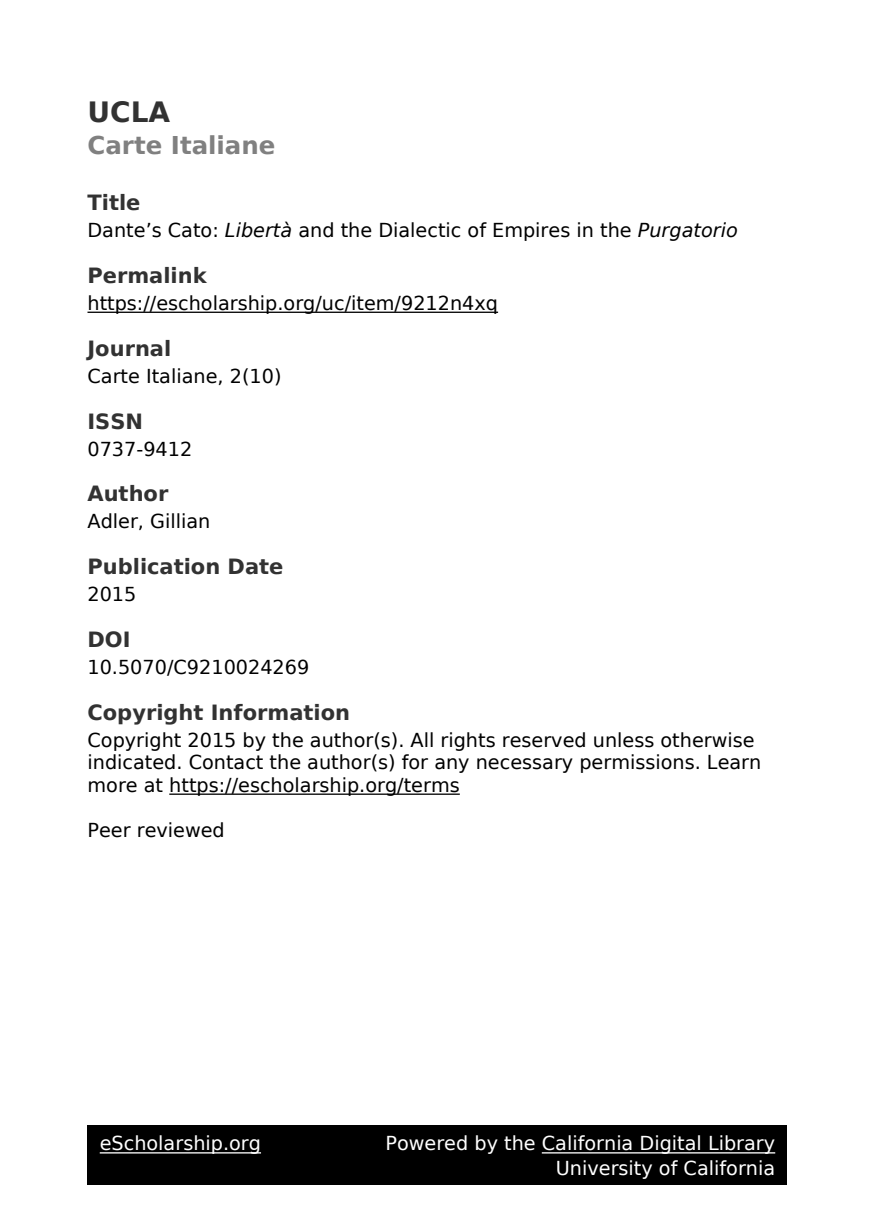
<style>
.page{position:relative;width:875px;height:1225px;background:#fff}
.page>*{position:absolute;margin:0;border:0;box-sizing:border-box;transform-origin:0 0}
.t1{font:700 28px "DejaVu Sans";color:#323232}
.t2{font:700 24.5px "DejaVu Sans";color:#808080}
.t3{font:700 21px "DejaVu Sans";color:#323232}
.t4{font:19.25px/22.4px "DejaVu Sans";color:#000}
.t5{font:19.25px/24.5px "DejaVu Sans";color:#fff;text-align:right}
.s1{font-style:italic}
</style>
<div class="page">
<hr style="left:88px;top:312px;width:410px;height:1px;background:#000">
<hr style="left:169px;top:794px;width:291px;height:1px;background:#000">
<div style="left:88px;top:1125px;width:700px;height:60px;background:#000"></div>
<hr style="left:100px;top:1152px;width:161px;height:2px;background:#fff">
<hr style="left:542px;top:1152px;width:233px;height:2px;background:#fff">
<h1 class="t1" style="left:88px;top:101px;width:84px">UCLA</h1>
<p class="t2" style="left:88px;top:136px;width:190px">Carte Italiane</p>
<p class="t3" style="left:88px;top:194px;width:54px">Title</p>
<p class="t4" style="left:88px;top:221px;width:652px">Dante’s Cato: <span class="s1">Libertà</span> and the Dialectic of Empires in the <span class="s1">Purgatorio</span></p>
<p class="t3" style="left:88px;top:267px;width:121px">Permalink</p>
<p class="t4" style="left:88px;top:294px;width:412px">https://escholarship.org/uc/item/9212n4xq</p>
<p class="t3" style="left:88px;top:340px;width:85px">Journal</p>
<p class="t4" style="left:88px;top:367px;width:196px">Carte Italiane, 2(10)</p>
<p class="t3" style="left:88px;top:413px;width:57px">ISSN</p>
<p class="t4" style="left:88px;top:439px;width:106px">0737-9412</p>
<p class="t3" style="left:88px;top:485px;width:82px">Author</p>
<p class="t4" style="left:88px;top:512px;width:124px">Adler, Gillian</p>
<p class="t3" style="left:88px;top:558px;width:198px">Publication Date</p>
<p class="t4" style="left:88px;top:585px;width:50px">2015</p>
<p class="t3" style="left:88px;top:631px;width:45px">DOI</p>
<p class="t4" style="left:88px;top:658px;width:223px">10.5070/C9210024269</p>
<p class="t3" style="left:88px;top:704px;width:264px">Copyright Information</p>
<p class="t4" style="left:88px;top:731px;width:675px">Copyright 2015 by the author(s). All rights reserved unless otherwise indicated. Contact the author(s) for any necessary permissions. Learn more at https://escholarship.org/terms</p>
<p class="t4" style="left:88px;top:820px;width:139px">Peer reviewed</p>
<p class="t5" style="left:100px;top:1133px;width:163px">eScholarship.org</p>
<p class="t5" style="left:385px;top:1133px;width:391px">Powered by the California Digital Library<br>University of California</p>
</div>
